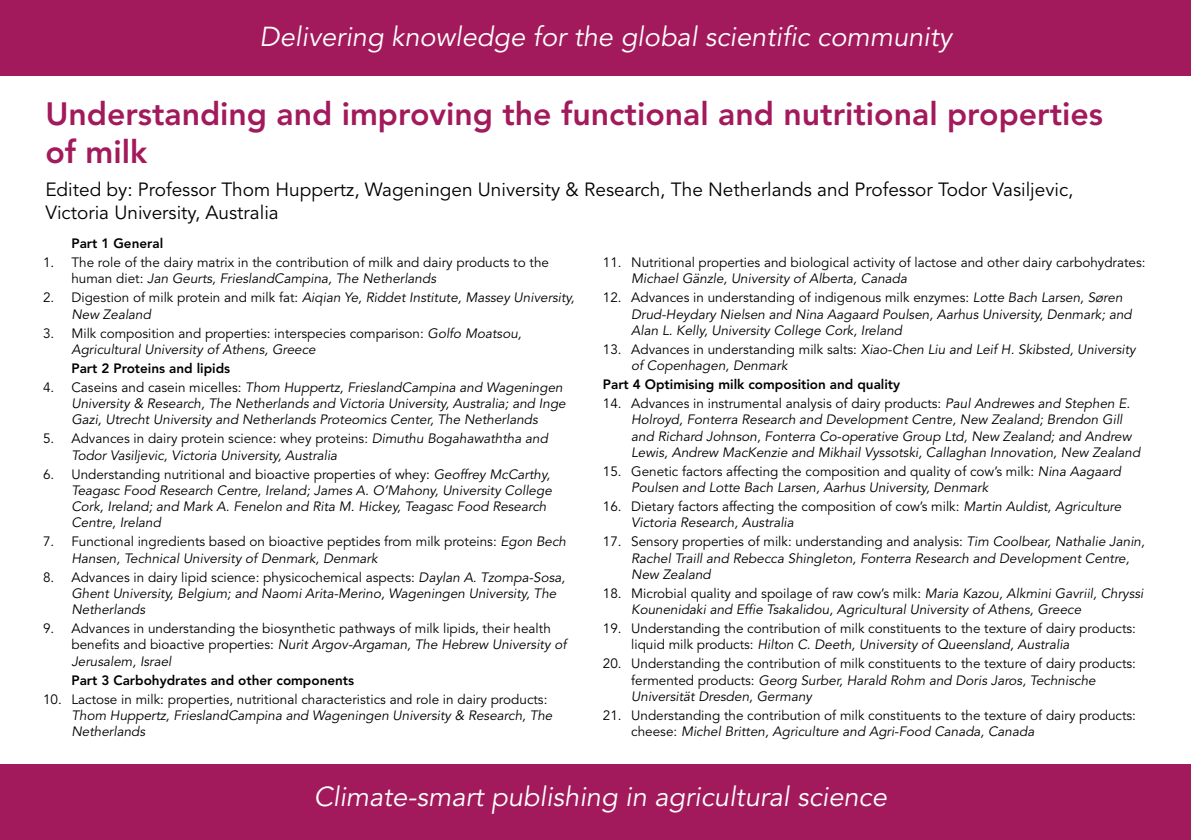
<style>
.page{position:relative;width:1191px;height:840px;background:#fff}
.page>*{position:absolute;margin:0;border:0;box-sizing:border-box;transform-origin:0 0}
.t1{font:800 32px/38.4px "Avenir LT Std";color:#a21a5b}
.t2{font:italic 27.2px "Avenir LT Std";color:#fff}
.t3{font:19px/22.8px "Avenir LT Std";color:#000}
.t4{font:italic 13.6px/16.2px "Avenir LT Std";color:#000}
.t5{font:13.6px/16.2px "Avenir LT Std";color:#000}
.t6{font:800 13.6px "Avenir LT Std";color:#000}
.s1{font-style:italic}
.s2{font-style:normal}
</style>
<div class="page">
<div style="left:0;top:0;width:1191px;height:76px;background:#a21a5b"></div>
<div style="left:0;top:764px;width:1191px;height:75px;background:#a21a5b"></div>
<h2 class="t2" style="left:260px;top:21px;width:694px">Delivering knowledge for the global scientific community</h2>
<h1 class="t1" style="left:45px;top:95px;width:1059px">Understanding and improving the functional and nutritional properties of milk</h1>
<h3 class="t3" style="left:45px;top:179px;width:1029px">Edited by: Professor Thom Huppertz, Wageningen University &amp; Research, The Netherlands and Professor Todor Vasiljevic,<br>Victoria University, Australia</h3>
<p class="t6" style="left:71px;top:235px;width:93px">Part 1 General</p>
<p class="t5" style="left:71px;top:254px;width:479px;text-indent:-28px">1. The role of the dairy matrix in the contribution of milk and dairy products to the human diet: <span class="s1">Jan Geurts, FrieslandCampina, The Netherlands</span></p>
<p class="t4" style="left:71px;top:290px;width:505px;text-indent:-28px"><span class="s2">2. Digestion of milk protein and milk fat:</span> Aiqian Ye, Riddet Institute, Massey University,<br>New Zealand</p>
<p class="t5" style="left:71px;top:325px;width:451px;text-indent:-28px">3. Milk composition and properties: interspecies comparison: <span class="s1">Golfo Moatsou,<br>Agricultural University of Athens, Greece</span></p>
<p class="t6" style="left:71px;top:360px;width:160px">Part 2 Proteins and lipids</p>
<p class="t4" style="left:71px;top:379px;width:496px;text-indent:-28px"><span class="s2">4. Caseins and casein micelles:</span> Thom Huppertz, FrieslandCampina and Wageningen<br>University &amp; Research, The Netherlands and Victoria University, Australia; and Inge<br>Gazi, Utrecht University and Netherlands Proteomics Center, The Netherlands</p>
<p class="t4" style="left:71px;top:430px;width:478px;text-indent:-28px"><span class="s2">5. Advances in dairy protein science: whey proteins:</span> Dimuthu Bogahawaththa and<br>Todor Vasiljevic, Victoria University, Australia</p>
<p class="t4" style="left:71px;top:466px;width:482px;text-indent:-28px"><span class="s2">6. Understanding nutritional and bioactive properties of whey:</span> Geoffrey McCarthy, Teagasc Food Research Centre, Ireland; James A. O’Mahony, University College Cork, Ireland; and Mark A. Fenelon and Rita M. Hickey, Teagasc Food Research Centre, Ireland</p>
<p class="t5" style="left:71px;top:533px;width:496px;text-indent:-28px">7. Functional ingredients based on bioactive peptides from milk proteins: <span class="s1">Egon Bech<br>Hansen, Technical University of Denmark, Denmark</span></p>
<p class="t4" style="left:71px;top:569px;width:495px;text-indent:-28px"><span class="s2">8. Advances in dairy lipid science: physicochemical aspects:</span> Daylan A. Tzompa-Sosa,<br>Ghent University, Belgium; and Naomi Arita-Merino, Wageningen University, The<br>Netherlands</p>
<p class="t5" style="left:71px;top:620px;width:496px;text-indent:-28px">9. Advances in understanding the biosynthetic pathways of milk lipids, their health benefits and bioactive properties: <span class="s1">Nurit Argov-Argaman, The Hebrew University of<br>Jerusalem, Israel</span></p>
<p class="t6" style="left:71px;top:671px;width:284px">Part 3 Carbohydrates and other components</p>
<p class="t5" style="left:43px;top:691px;width:506px">10. Lactose in milk: properties, nutritional characteristics and role in dairy products:</p>
<p class="t4" style="left:71px;top:707px;width:482px">Thom Huppertz, FrieslandCampina and Wageningen University &amp; Research, The<br>Netherlands</p>
<p class="t5" style="left:603px;top:254px;width:544px">11. Nutritional properties and biological activity of lactose and other dairy carbohydrates:</p>
<p class="t4" style="left:631px;top:271px;width:277px">Michael Gänzle, University of Alberta, Canada</p>
<p class="t4" style="left:631px;top:290px;width:502px;text-indent:-28px"><span class="s2">12. Advances in understanding of indigenous milk enzymes:</span> Lotte Bach Larsen, Søren<br>Drud-Heydary Nielsen and Nina Aagaard Poulsen, Aarhus University, Denmark; and<br>Alan L. Kelly, University College Cork, Ireland</p>
<p class="t4" style="left:631px;top:341px;width:506px;text-indent:-28px"><span class="s2">13. Advances in understanding milk salts:</span> Xiao-Chen Liu and Leif H. Skibsted, University of Copenhagen, Denmark</p>
<p class="t6" style="left:603px;top:376px;width:299px">Part 4 Optimising milk composition and quality</p>
<p class="t4" style="left:631px;top:395px;width:510px;text-indent:-28px"><span class="s2">14. Advances in instrumental analysis of dairy products:</span> Paul Andrewes and Stephen E.<br>Holroyd, Fonterra Research and Development Centre, New Zealand; Brendon Gill and Richard Johnson, Fonterra Co-operative Group Ltd, New Zealand; and Andrew Lewis, Andrew MacKenzie and Mikhail Vyssotski, Callaghan Innovation, New Zealand</p>
<p class="t5" style="left:631px;top:463px;width:491px;text-indent:-28px">15. Genetic factors affecting the composition and quality of cow’s milk: <span class="s1">Nina Aagaard<br>Poulsen and Lotte Bach Larsen, Aarhus University, Denmark</span></p>
<p class="t5" style="left:631px;top:498px;width:491px;text-indent:-28px">16. Dietary factors affecting the composition of cow’s milk: <span class="s1">Martin Auldist, Agriculture<br>Victoria Research, Australia</span></p>
<p class="t4" style="left:631px;top:533px;width:515px;text-indent:-28px"><span class="s2">17. Sensory properties of milk: understanding and analysis:</span> Tim Coolbear, Nathalie Janin,<br>Rachel Traill and Rebecca Shingleton, Fonterra Research and Development Centre,<br>New Zealand</p>
<p class="t4" style="left:631px;top:585px;width:514px;text-indent:-28px"><span class="s2">18. Microbial quality and spoilage of raw cow’s milk:</span> Maria Kazou, Alkmini Gavriil, Chryssi<br>Kounenidaki and Effie Tsakalidou, Agricultural University of Athens, Greece</p>
<p class="t5" style="left:631px;top:620px;width:506px;text-indent:-28px">19. Understanding the contribution of milk constituents to the texture of dairy products: liquid milk products: <span class="s1">Hilton C. Deeth, University of Queensland, Australia</span></p>
<p class="t5" style="left:631px;top:655px;width:506px;text-indent:-28px">20. Understanding the contribution of milk constituents to the texture of dairy products: fermented products: <span class="s1">Georg Surber, Harald Rohm and Doris Jaros, Technische<br>Universität Dresden, Germany</span></p>
<p class="t5" style="left:631px;top:707px;width:506px;text-indent:-28px">21. Understanding the contribution of milk constituents to the texture of dairy products: cheese: <span class="s1">Michel Britten, Agriculture and Agri-Food Canada, Canada</span></p>
<h2 class="t2" style="left:314px;top:779px;width:574px">Climate-smart publishing in agricultural science</h2>
</div>
